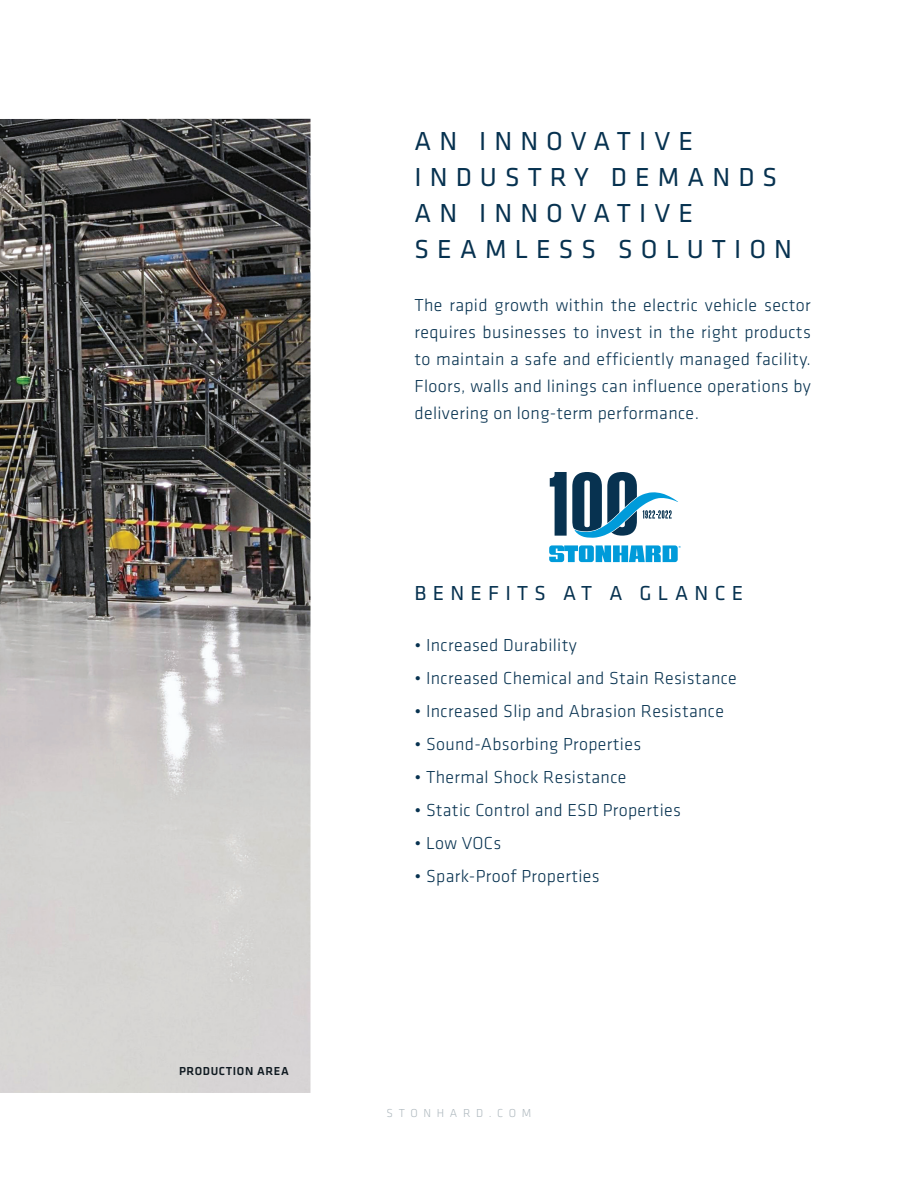
<style>
.page{position:relative;width:918px;height:1188px;background:#fff}
.page>*{position:absolute;margin:0;border:0;box-sizing:border-box;transform-origin:0 0}
.t1{font:27px/36px "Klavika";letter-spacing:.3em;color:#073250}
.t2{font:21px "Klavika";letter-spacing:.3em;color:#073250}
.t3{font:300 18px/27px "Klavika";letter-spacing:.02em;color:#073250;text-align:justify}
.t4{font:500 12px "Klavika";letter-spacing:.05em;color:#101a21}
.t5{font:300 12px "Klavika";letter-spacing:.475em;color:#afb9bf}
</style>
<div class="page">
<img style="left:0;top:119px;width:310px;height:974px">
<svg style="left:550px;top:472px;width:128px;height:66px"></svg>
<svg style="left:549px;top:545px;width:132px;height:17px;background:#3db2e2"></svg>
<p class="t4" style="left:179px;top:1065px;width:111px">PRODUCTION AREA</p>
<h1 class="t1" style="left:414px;top:123px;width:379px">AN INNOVATIVE<br>INDUSTRY DEMANDS<br>AN INNOVATIVE<br>SEAMLESS SOLUTION</h1>
<p class="t3" style="left:414px;top:291px;width:398px">The rapid growth within the electric vehicle sector requires businesses to invest in the right products to maintain a safe and efficiently managed facility.<br>Floors, walls and linings can influence operations by delivering on long-term performance.</p>
<p class="t2" style="left:414px;top:581px;width:330px">BENEFITS AT A GLANCE</p>
<p class="t3" style="left:414px;top:631px;width:164px">• Increased Durability</p>
<p class="t3" style="left:414px;top:664px;width:324px">• Increased Chemical and Stain Resistance</p>
<p class="t3" style="left:414px;top:697px;width:311px">• Increased Slip and Abrasion Resistance</p>
<p class="t3" style="left:414px;top:730px;width:228px">• Sound-Absorbing Properties</p>
<p class="t3" style="left:414px;top:763px;width:214px">• Thermal Shock Resistance</p>
<p class="t3" style="left:414px;top:796px;width:268px">• Static Control and ESD Properties</p>
<p class="t3" style="left:414px;top:829px;width:88px">• Low VOCs</p>
<p class="t3" style="left:414px;top:862px;width:187px">• Spark-Proof Properties</p>
<p class="t5" style="left:387px;top:1105px;width:146px">STONHARD.COM</p>
</div>
